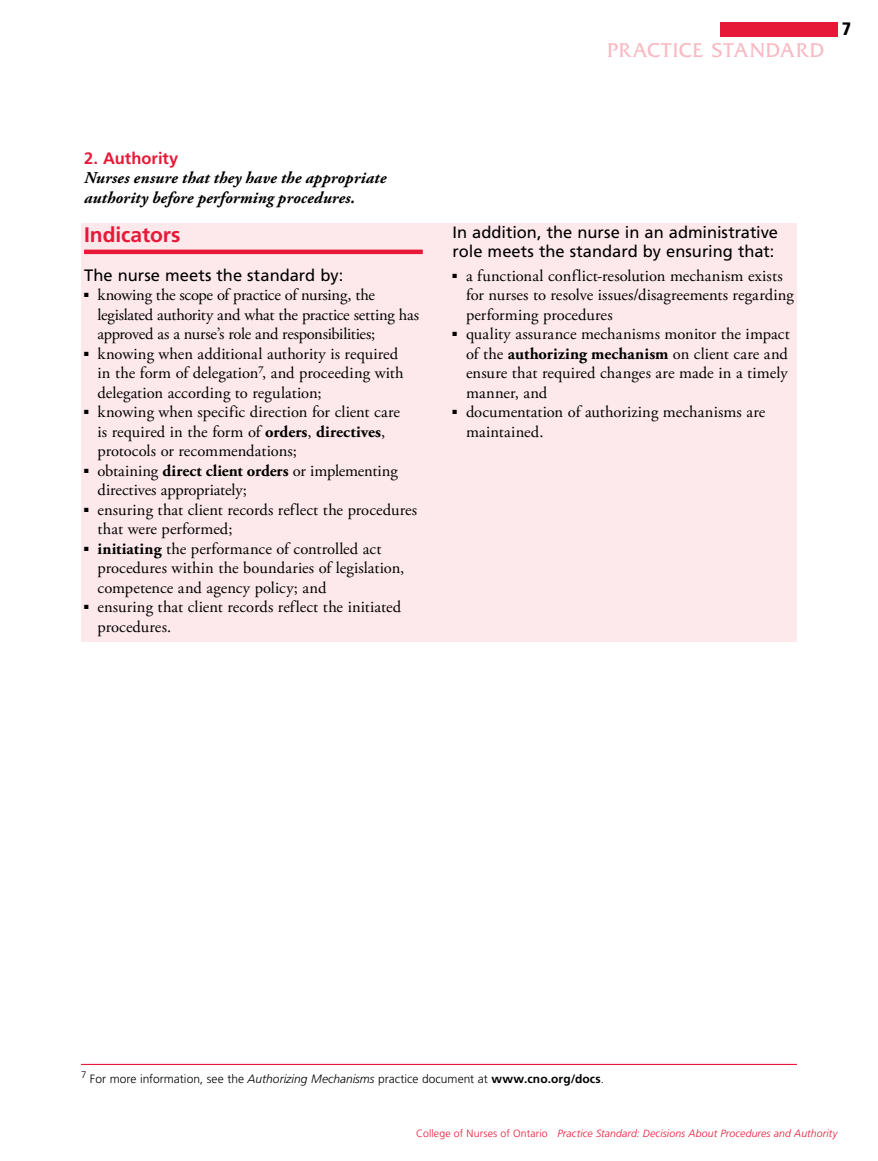
<style>
.page{position:relative;width:878px;height:1161px;background:#fff}
.page>*{position:absolute;margin:0;border:0;box-sizing:border-box;transform-origin:0 0}
.t1{font:21px "Friz Quadrata Std";letter-spacing:.045em;color:#f8bac4}
.t2{font:700 21px "Frutiger LT Std";letter-spacing:-.005em;color:#e71939}
.t3{font:900 condensed 18px "Frutiger LT Std";color:#000}
.t4{font:16.5px/19.5px "Adobe Garamond Pro";color:#000}
.t5{font:16.5px/19.5px "Frutiger LT Std";color:#000}
.t6{font:italic 700 16.5px/19.5px "Adobe Garamond Pro";letter-spacing:.005em;color:#000}
.t7{font:700 16.5px "Frutiger LT Std";color:#e71939}
.t8{font:300 12px "Frutiger LT Std";letter-spacing:.005em;color:#000}
.t9{font:italic 300 10.5px "Frutiger LT Std";letter-spacing:.01em;color:#e71939}
.t10{font:300 9.6px "Frutiger LT Std";color:#000}
.s1{font-weight:700}
.s2{font-style:italic}
.s3{font-style:normal}
</style>
<div class="page">
<div style="left:719px;top:24px;width:118px;height:13px;background:#e71939"></div>
<div style="left:719px;top:22px;width:118px;height:14px;background:#e71939"></div>
<div style="left:81px;top:223px;width:715px;height:418px;background:#fde8eb"></div>
<hr style="left:84px;top:250px;width:339px;height:4px;background:#e71939">
<hr style="left:81px;top:1064px;width:715px;height:1px;background:#e71939">
<p class="t1" style="left:607px;top:39px;width:218px">PRACTICE STANDARD</p>
<p class="t3" style="left:842px;top:18px;width:11px">7</p>
<p class="t7" style="left:84px;top:148px;width:96px">2. Authority</p>
<p class="t6" style="left:84px;top:168px;width:304px">Nurses ensure that they have the appropriate authority before performing procedures.</p>
<p class="t2" style="left:84px;top:222px;width:98px">Indicators</p>
<p class="t5" style="left:84px;top:265px;width:261px">The nurse meets the standard by:</p>
<p class="t4" style="left:98px;top:286px;width:323px;text-indent:-14px">■ knowing the scope of practice of nursing, the legislated authority and what the practice setting has approved as a nurse’s role and responsibilities;</p>
<p class="t4" style="left:97px;top:344px;width:308px;text-indent:-13px">■ knowing when additional authority is required in the form of delegation7, and proceeding with delegation according to regulation;</p>
<p class="t4" style="left:97px;top:403px;width:304px;text-indent:-13px">■ knowing when specific direction for client care is required in the form of <span class="s1">orders</span>, <span class="s1">directives</span>, protocols or recommendations;</p>
<p class="t4" style="left:97px;top:461px;width:302px;text-indent:-13px">■ obtaining <span class="s1">direct client orders</span> or implementing directives appropriately;</p>
<p class="t4" style="left:97px;top:500px;width:321px;text-indent:-13px">■ ensuring that client records reflect the procedures that were performed;</p>
<p class="t4" style="left:97px;top:539px;width:308px;text-indent:-13px">■ <span class="s1">initiating</span> the performance of controlled act procedures within the boundaries of legislation, competence and agency policy; and</p>
<p class="t4" style="left:97px;top:598px;width:305px;text-indent:-13px">■ ensuring that client records reflect the initiated procedures.</p>
<p class="t5" style="left:452px;top:223px;width:327px">In addition, the nurse in an administrative role meets the standard by ensuring that:</p>
<p class="t4" style="left:466px;top:266px;width:329px;text-indent:-13px">■ a functional conflict-resolution mechanism exists for nurses to resolve issues/disagreements regarding performing procedures</p>
<p class="t4" style="left:466px;top:325px;width:325px;text-indent:-13px">■ quality assurance mechanisms monitor the impact of the <span class="s1">authorizing mechanism</span> on client care and ensure that required changes are made in a timely manner, and</p>
<p class="t4" style="left:466px;top:403px;width:301px;text-indent:-13px">■ documentation of authorizing mechanisms are maintained.</p>
<p class="t10" style="left:81px;top:1069px;width:7px">7</p>
<p class="t8" style="left:90px;top:1072px;width:515px">For more information, see the <span class="s2">Authorizing Mechanisms</span> practice document at <span class="s1">www.cno.org/docs</span>.</p>
<p class="t9" style="left:416px;top:1128px;width:422px"><span class="s3">College of Nurses of Ontario</span> Practice Standard: Decisions About Procedures and Authority</p>
</div>
